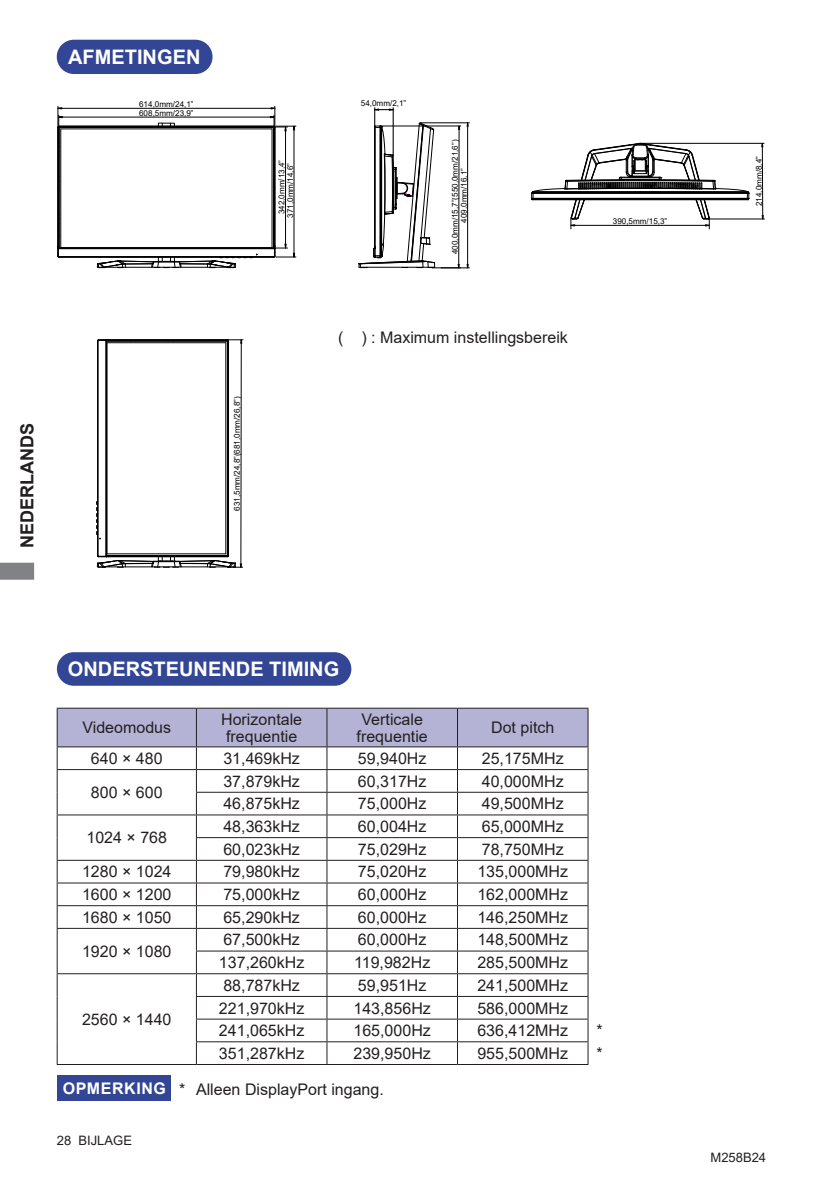
<style>
.page{position:relative;width:840px;height:1191px;background:#fff}
.page>*{position:absolute;margin:0;border:0;box-sizing:border-box;transform-origin:0 0}
.t1{font:700 20px "Arial";color:#fff}
.t2{font:700 18px "Arial";color:#231f20}
.t3{font:16px/17px "Arial";color:#231f20;text-align:center}
.t4{font:13px "Arial";color:#231f20}
.t5{font:8px/8.8px "Arial";color:#000}
.s1{font-weight:700;color:#fff}
</style>
<div class="page">
<svg style="left:0;top:562px;width:34px;height:18px"></svg>
<div style="left:58px;top:41px;width:153px;height:32px;background:#334595;border-radius:16px"></div>
<div style="left:57px;top:40px;width:155px;height:34px;border:2px solid #334595;border-radius:16px"></div>
<div style="left:58px;top:653px;width:292px;height:32px;background:#334595;border-radius:16px"></div>
<div style="left:57px;top:652px;width:294px;height:34px;border:2px solid #334595;border-radius:16px"></div>
<svg style="left:57px;top:708px;width:531px;height:356px"></svg>
<hr style="left:57px;top:1064px;width:139px;height:1px;background:#231f20">
<hr style="left:196px;top:1064px;width:131px;height:1px;background:#231f20">
<hr style="left:327px;top:1064px;width:130px;height:1px;background:#231f20">
<hr style="left:457px;top:1064px;width:131px;height:1px;background:#231f20">
<div style="left:57px;top:1075px;width:113px;height:26px;background:#334595"></div>
<svg style="left:57px;top:106px;width:239px;height:162px"></svg>
<hr style="left:285px;top:127px;width:1px;height:121px;background:#000">
<svg style="left:97px;top:339px;width:146px;height:229px"></svg>
<hr style="left:240px;top:340px;width:1px;height:227px;background:#000">
<hr style="left:639px;top:143px;width:124px;height:1px;background:#000">
<hr style="left:708px;top:219px;width:56px;height:1px;background:#000">
<hr style="left:761px;top:143px;width:1px;height:76px;background:#000">
<svg style="left:531px;top:143px;width:218px;height:86px"></svg>
<svg style="left:358px;top:108px;width:111px;height:161px"></svg>
<p class="t1" style="left:68px;top:43px;width:134px">AFMETINGEN</p>
<p class="t5" style="left:139px;top:100px;width:56px">614,0mm/24,1”<br>608,5mm/23,9”</p>
<p class="t5" style="left:277px;top:214px;width:56px;rotate:-90deg">342,0mm/13,4”</p>
<p class="t5" style="left:285px;top:218px;width:56px;rotate:-90deg">371,0mm/14,6”</p>
<p class="t2" style="left:14px;top:548px;width:126px;rotate:-90deg">NEDERLANDS</p>
<p class="t5" style="left:232px;top:510px;width:116px;rotate:-90deg">631,5mm/24,8”(681,0mm/26,8”)</p>
<p class="t5" style="left:360px;top:99px;width:47px">54,0mm/2,1”</p>
<p class="t5" style="left:450px;top:254px;width:116px;rotate:-90deg">400,0mm/15,7”(550,0mm/21,6”)</p>
<p class="t5" style="left:459px;top:222px;width:56px;rotate:-90deg">409,0mm/16,1”</p>
<p class="t3" style="left:338px;top:328px;width:231px">( ) : Maximum instellingsbereik</p>
<p class="t5" style="left:612px;top:217px;width:56px">390,5mm/15,3”</p>
<p class="t5" style="left:754px;top:206px;width:51px;rotate:-90deg">214,0mm/8,4”</p>
<p class="t1" style="left:68px;top:655px;width:273px">ONDERSTEUNENDE TIMING</p>
<p class="t3" style="left:82px;top:719px;width:90px">Videomodus</p>
<p class="t3" style="left:221px;top:710px;width:82px">Horizontale frequentie</p>
<p class="t3" style="left:356px;top:710px;width:73px">Verticale frequentie</p>
<p class="t3" style="left:491px;top:719px;width:65px">Dot pitch</p>
<p class="t3" style="left:91px;top:749px;width:73px">640 × 480</p>
<p class="t3" style="left:223px;top:749px;width:78px">31,469kHz</p>
<p class="t3" style="left:358px;top:749px;width:70px">59,940Hz</p>
<p class="t3" style="left:481px;top:749px;width:83px">25,175MHz</p>
<p class="t3" style="left:91px;top:783px;width:73px">800 × 600</p>
<p class="t3" style="left:223px;top:772px;width:78px">37,879kHz</p>
<p class="t3" style="left:358px;top:772px;width:70px">60,317Hz</p>
<p class="t3" style="left:481px;top:772px;width:83px">40,000MHz</p>
<p class="t3" style="left:223px;top:795px;width:78px">46,875kHz</p>
<p class="t3" style="left:358px;top:795px;width:70px">75,000Hz</p>
<p class="t3" style="left:481px;top:795px;width:83px">49,500MHz</p>
<p class="t3" style="left:86px;top:829px;width:82px">1024 × 768</p>
<p class="t3" style="left:223px;top:817px;width:78px">48,363kHz</p>
<p class="t3" style="left:358px;top:817px;width:70px">60,004Hz</p>
<p class="t3" style="left:481px;top:817px;width:83px">65,000MHz</p>
<p class="t3" style="left:223px;top:840px;width:78px">60,023kHz</p>
<p class="t3" style="left:358px;top:840px;width:70px">75,029Hz</p>
<p class="t3" style="left:481px;top:840px;width:83px">78,750MHz</p>
<p class="t3" style="left:82px;top:863px;width:91px">1280 × 1024</p>
<p class="t3" style="left:223px;top:863px;width:78px">79,980kHz</p>
<p class="t3" style="left:358px;top:863px;width:70px">75,020Hz</p>
<p class="t3" style="left:477px;top:863px;width:92px">135,000MHz</p>
<p class="t3" style="left:82px;top:886px;width:91px">1600 × 1200</p>
<p class="t3" style="left:223px;top:886px;width:78px">75,000kHz</p>
<p class="t3" style="left:358px;top:886px;width:70px">60,000Hz</p>
<p class="t3" style="left:477px;top:886px;width:92px">162,000MHz</p>
<p class="t3" style="left:82px;top:908px;width:91px">1680 × 1050</p>
<p class="t3" style="left:223px;top:908px;width:78px">65,290kHz</p>
<p class="t3" style="left:358px;top:908px;width:70px">60,000Hz</p>
<p class="t3" style="left:477px;top:908px;width:92px">146,250MHz</p>
<p class="t3" style="left:82px;top:942px;width:91px">1920 × 1080</p>
<p class="t3" style="left:223px;top:931px;width:78px">67,500kHz</p>
<p class="t3" style="left:358px;top:931px;width:70px">60,000Hz</p>
<p class="t3" style="left:477px;top:931px;width:92px">148,500MHz</p>
<p class="t3" style="left:219px;top:954px;width:87px">137,260kHz</p>
<p class="t3" style="left:354px;top:954px;width:78px">119,982Hz</p>
<p class="t3" style="left:477px;top:954px;width:92px">285,500MHz</p>
<p class="t3" style="left:223px;top:976px;width:78px">88,787kHz</p>
<p class="t3" style="left:358px;top:976px;width:70px">59,951Hz</p>
<p class="t3" style="left:477px;top:976px;width:92px">241,500MHz</p>
<p class="t3" style="left:219px;top:999px;width:87px">221,970kHz</p>
<p class="t3" style="left:353px;top:999px;width:79px">143,856Hz</p>
<p class="t3" style="left:477px;top:999px;width:92px">586,000MHz</p>
<p class="t3" style="left:219px;top:1022px;width:87px">241,065kHz</p>
<p class="t3" style="left:353px;top:1022px;width:79px">165,000Hz</p>
<p class="t3" style="left:477px;top:1022px;width:92px">636,412MHz</p>
<p class="t3" style="left:596px;top:1022px;width:8px">*</p>
<p class="t3" style="left:219px;top:1044px;width:87px">351,287kHz</p>
<p class="t3" style="left:353px;top:1044px;width:79px">239,950Hz</p>
<p class="t3" style="left:477px;top:1044px;width:92px">955,500MHz</p>
<p class="t3" style="left:596px;top:1044px;width:8px">*</p>
<p class="t3" style="left:63px;top:1081px;width:322px"><span class="s1">OPMERKING</span> * Alleen DisplayPort ingang.</p>
<p class="t3" style="left:82px;top:1010px;width:91px">2560 × 1440</p>
<p class="t4" style="left:57px;top:1131px;width:77px">28 BIJLAGE</p>
<p class="t4" style="left:710px;top:1148px;width:57px">M258B24</p>
</div>
